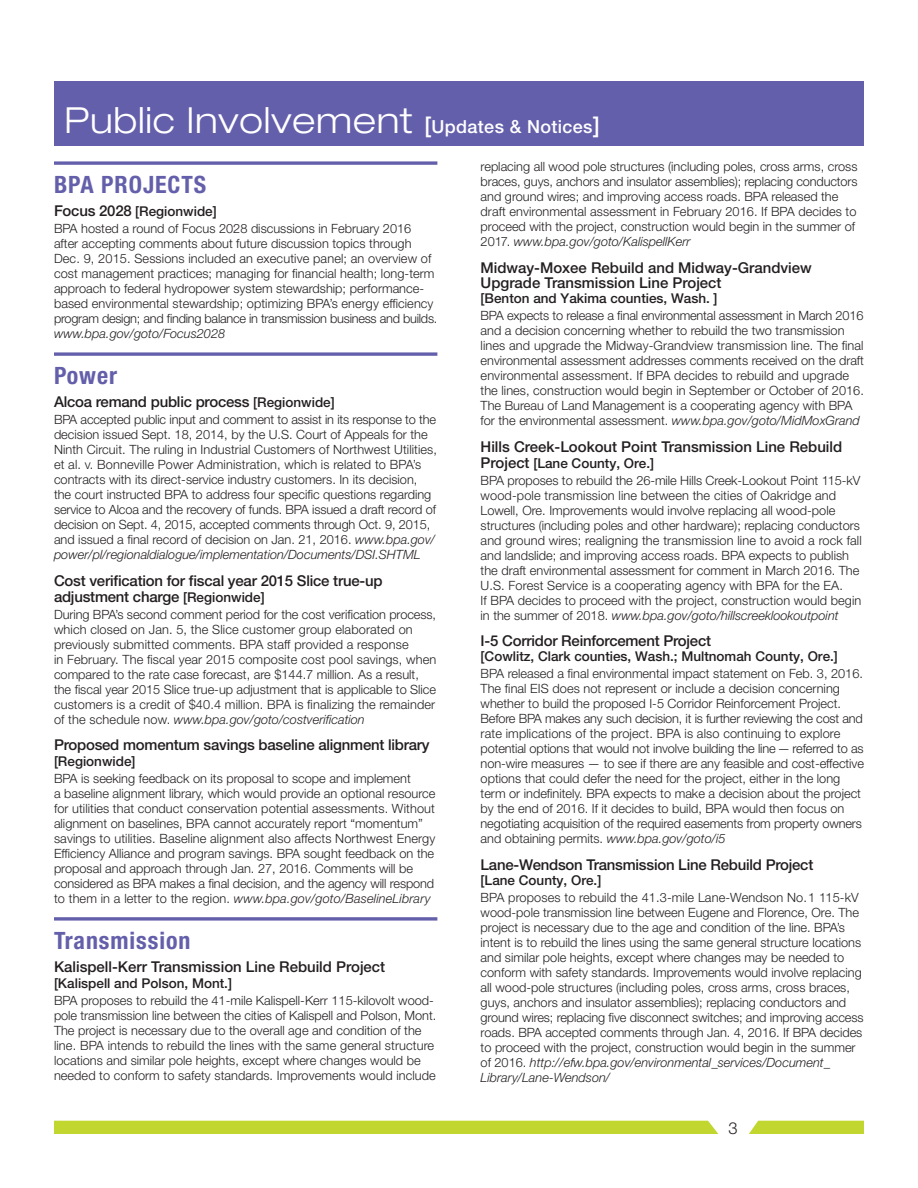
<style>
.page{position:relative;width:918px;height:1188px;background:#fff}
.page>*{position:absolute;margin:0;border:0;box-sizing:border-box;transform-origin:0 0}
.t1{font:300 expanded 36px "Helvetica Neue LT Std";letter-spacing:.02em;color:#fff}
.t2{font:700 condensed 23.85px "Helvetica Neue LT Std";letter-spacing:.04em;color:#645faa}
.t3{font:300 16.5px "Helvetica Neue LT Std";color:#231f20}
.t4{font:500 15px/15.8px "Helvetica Neue LT Std";letter-spacing:-.015em;color:#231f20}
.t5{font:500 13.5px "Helvetica Neue LT Std";color:#231f20}
.t6{font:300 12.75px/15px "Helvetica Neue LT Std";color:#231f20}
.t7{font:italic 300 12.75px "Helvetica Neue LT Std";color:#231f20}
.s1{font-weight:500;font-stretch:normal;font-size:22.5px}
.s2{font-weight:500;font-stretch:normal;font-size:18px}
.s3{font-size:15px}
.s4{font-size:13.5px}
.s5{font-style:italic}
</style>
<div class="page">
<div style="left:54px;top:1121px;width:664px;height:13px;background:#c1d72f"></div>
<svg style="left:749px;top:1121px;width:115px;height:13px"></svg>
<svg style="left:54px;top:161px;width:383px;height:4px;background:#7c78b7"></svg>
<svg style="left:54px;top:352px;width:383px;height:4px;background:#7c78b7"></svg>
<svg style="left:54px;top:917px;width:383px;height:4px;background:#7c78b7"></svg>
<div style="left:54px;top:81px;width:810px;height:65px;background:#645faa"></div>
<h1 class="t1" style="left:64px;top:99px;width:537px">Public Involvement <span class="s1">[</span><span class="s2">Updates &amp; Notices</span><span class="s1">]</span></h1>
<h2 class="t2" style="left:54px;top:170px;width:154px">BPA PROJECTS</h2>
<p class="t5" style="left:54px;top:203px;width:164px"><span class="s3">Focus 2028</span> [Regionwide]</p>
<p class="t6" style="left:54px;top:221px;width:385px">BPA hosted a round of Focus 2028 discussions in February 2016 after accepting comments about future discussion topics through Dec. 9, 2015. Sessions included an executive panel; an overview of cost management practices; managing for financial health; long-term approach to federal hydropower system stewardship; performance&shy;based environmental stewardship; optimizing BPA’s energy efficiency program design; and finding balance in transmission business and builds.</p>
<p class="t7" style="left:54px;top:326px;width:173px">www.bpa.gov/goto/Focus2028</p>
<h2 class="t2" style="left:54px;top:361px;width:65px">Power</h2>
<p class="t4" style="left:54px;top:394px;width:282px">Alcoa remand public process <span class="s4">[Regionwide]</span></p>
<p class="t6" style="left:54px;top:412px;width:385px">BPA accepted public input and comment to assist in its response to the decision issued Sept. 18, 2014, by the U.S. Court of Appeals for the Ninth Circuit. The ruling in Industrial Customers of Northwest Utilities, et al. v. Bonneville Power Administration, which is related to BPA’s contracts with its direct-service industry customers. In its decision, the court instructed BPA to address four specific questions regarding service to Alcoa and the recovery of funds. BPA issued a draft record of decision on Sept. 4, 2015, accepted comments through Oct. 9, 2015, and issued a final record of decision on Jan. 21, 2016. <span class="s5">www.bpa.gov/ power/pl/regionaldialogue/implementation/Documents/DSI.SHTML</span></p>
<p class="t4" style="left:54px;top:573px;width:330px">Cost verification for fiscal year 2015 Slice true-up adjustment charge <span class="s4">[Regionwide]</span></p>
<p class="t6" style="left:54px;top:606px;width:384px">During BPA’s second comment period for the cost verification process, which closed on Jan. 5, the Slice customer group elaborated on previously submitted comments. BPA staff provided a response<br>in February. The fiscal year 2015 composite cost pool savings, when compared to the rate case forecast, are $144.7 million. As a result, the fiscal year 2015 Slice true-up adjustment that is applicable to Slice customers is a credit of $40.4 million. BPA is finalizing the remainder of the schedule now. <span class="s5">www.bpa.gov/goto/costverification</span></p>
<p class="t4" style="left:54px;top:737px;width:377px">Proposed momentum savings baseline alignment library</p>
<p class="t5" style="left:54px;top:753px;width:83px">[Regionwide]</p>
<p class="t6" style="left:54px;top:771px;width:383px">BPA is seeking feedback on its proposal to scope and implement<br>a baseline alignment library, which would provide an optional resource for utilities that conduct conservation potential assessments. Without alignment on baselines, BPA cannot accurately report “momentum” savings to utilities. Baseline alignment also affects Northwest Energy Efficiency Alliance and program savings. BPA sought feedback on the proposal and approach through Jan. 27, 2016. Comments will be considered as BPA makes a final decision, and the agency will respond to them in a letter to the region. <span class="s5">www.bpa.gov/goto/BaselineLibrary</span></p>
<h2 class="t2" style="left:54px;top:926px;width:138px">Transmission</h2>
<p class="t4" style="left:54px;top:959px;width:333px">Kalispell-Kerr Transmission Line Rebuild Project</p>
<p class="t5" style="left:54px;top:975px;width:180px">[Kalispell and Polson, Mont.]</p>
<p class="t6" style="left:54px;top:993px;width:384px">BPA proposes to rebuild the 41-mile Kalispell-Kerr 115-kilovolt wood&shy;pole transmission line between the cities of Kalispell and Polson, Mont.<br>The project is necessary due to the overall age and condition of the line. BPA intends to rebuild the lines with the same general structure locations and similar pole heights, except where changes would be needed to conform to safety standards. Improvements would include</p>
<p class="t6" style="left:481px;top:159px;width:378px">replacing all wood pole structures (including poles, cross arms, cross braces, guys, anchors and insulator assemblies); replacing conductors and ground wires; and improving access roads. BPA released the draft environmental assessment in February 2016. If BPA decides to proceed with the project, construction would begin in the summer of 2017. <span class="s5">www.bpa.gov/goto/KalispellKerr</span></p>
<p class="t4" style="left:481px;top:259px;width:333px">Midway-Moxee Rebuild and Midway-Grandview<br>Upgrade Transmission Line Project</p>
<p class="t5" style="left:481px;top:290px;width:239px">[Benton and Yakima counties, Wash. ]</p>
<p class="t6" style="left:481px;top:308px;width:385px">BPA expects to release a final environmental assessment in March 2016 and a decision concerning whether to rebuild the two transmission lines and upgrade the Midway-Grandview transmission line. The final environmental assessment addresses comments received on the draft environmental assessment. If BPA decides to rebuild and upgrade the lines, construction would begin in September or October of 2016.<br>The Bureau of Land Management is a cooperating agency with BPA for the environmental assessment. <span class="s5">www.bpa.gov/goto/MidMoxGrand</span></p>
<p class="t4" style="left:481px;top:439px;width:363px">Hills Creek-Lookout Point Transmission Line Rebuild</p>
<p class="t5" style="left:481px;top:455px;width:175px"><span class="s3">Project</span> [Lane County, Ore.]</p>
<p class="t6" style="left:481px;top:472px;width:383px">BPA proposes to rebuild the 26-mile Hills Creek-Lookout Point 115-kV wood-pole transmission line between the cities of Oakridge and Lowell, Ore. Improvements would involve replacing all wood-pole structures (including poles and other hardware); replacing conductors and ground wires; realigning the transmission line to avoid a rock fall and landslide; and improving access roads. BPA expects to publish the draft environmental assessment for comment in March 2016. The U.S. Forest Service is a cooperating agency with BPA for the EA.<br>If BPA decides to proceed with the project, construction would begin in the summer of 2018. <span class="s5">www.bpa.gov/goto/hillscreeklookoutpoint</span></p>
<p class="t4" style="left:481px;top:633px;width:232px">I-5 Corridor Reinforcement Project</p>
<p class="t5" style="left:481px;top:648px;width:359px">[Cowlitz, Clark counties, Wash.; Multnomah County, Ore.]</p>
<p class="t6" style="left:481px;top:666px;width:385px">BPA released a final environmental impact statement on Feb. 3, 2016.<br>The final EIS does not represent or include a decision concerning whether to build the proposed I-5 Corridor Reinforcement Project.<br>Before BPA makes any such decision, it is further reviewing the cost and rate implications of the project. BPA is also continuing to explore potential options that would not involve building the line — referred to as non-wire measures — to see if there are any feasible and cost-effective options that could defer the need for the project, either in the long term or indefinitely. BPA expects to make a decision about the project by the end of 2016. If it decides to build, BPA would then focus on negotiating acquisition of the required easements from property owners and obtaining permits. <span class="s5">www.bpa.gov/goto/i5</span></p>
<p class="t4" style="left:481px;top:856px;width:334px">Lane-Wendson Transmission Line Rebuild Project</p>
<p class="t5" style="left:481px;top:872px;width:122px">[Lane County, Ore.]</p>
<p class="t6" style="left:481px;top:890px;width:384px">BPA proposes to rebuild the 41.3-mile Lane-Wendson No. 1 115-kV wood-pole transmission line between Eugene and Florence, Ore. The project is necessary due to the age and condition of the line. BPA’s intent is to rebuild the lines using the same general structure locations and similar pole heights, except where changes may be needed to conform with safety standards. Improvements would involve replacing all wood-pole structures (including poles, cross arms, cross braces, guys, anchors and insulator assemblies); replacing conductors and ground wires; replacing five disconnect switches; and improving access roads. BPA accepted comments through Jan. 4, 2016. If BPA decides to proceed with the project, construction would begin in the summer of 2016. <span class="s5">http://efw.bpa.gov/environmental_services/Document_ Library/Lane-Wendson/</span></p>
<p class="t3" style="left:729px;top:1118px;width:11px">3</p>
</div>
